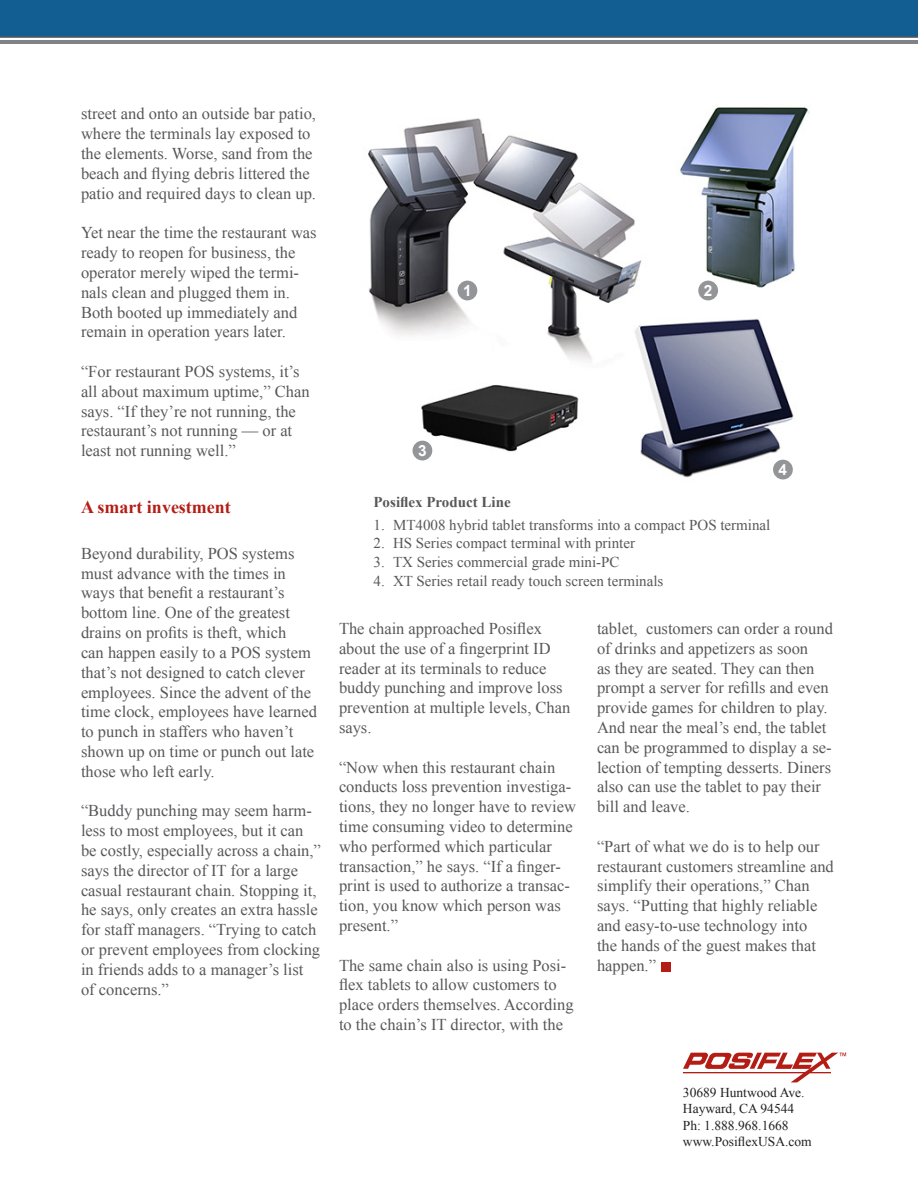
<style>
.page{position:relative;width:918px;height:1202px;background:#fff}
.page>*{position:absolute;margin:0;border:0;box-sizing:border-box;transform-origin:0 0}
.big_subtitle{font:700 18px "Times New Roman";color:#b41d15}
.body{font:16.5px/19.8px "Times New Roman";color:#57585a}
.body-2{font:700 15.45px "Arial";color:#fff}
.body-3{font:15px "Times New Roman";color:#57585a}
.body-4{font:700 15px "Times New Roman";color:#57585a}
.t1{font:13.5px/16.2px "Times New Roman";color:#231f20}
</style>
<div class="page">
<img style="left:368px;top:107px;width:442px;height:373px">
<svg style="left:683px;top:1052px;width:163px;height:30px"></svg>
<div style="left:458px;top:280px;width:19px;height:20px;background:#939598;border-radius:50%"></div>
<div style="left:698px;top:280px;width:20px;height:20px;background:#939598;border-radius:50%"></div>
<div style="left:413px;top:440px;width:19px;height:20px;background:#939598;border-radius:50%"></div>
<div style="left:773px;top:459px;width:20px;height:20px;background:#939598;border-radius:50%"></div>
<div style="left:662px;top:962px;width:9px;height:9px;background:#b41d15"></div>
<div style="left:0;top:0;width:918px;height:36px;background:#125e92"></div>
<hr style="left:0;top:41px;width:918px;height:3px;background:#808285">
<hr style="left:0;top:36px;width:918px;height:2px;background:#57585a">
<p class="body" style="left:81px;top:104px;width:237px">street and onto an outside bar patio, where the terminals lay exposed to the elements. Worse, sand from the beach and flying debris littered the patio and required days to clean up.</p>
<p class="body" style="left:81px;top:223px;width:237px">Yet near the time the restaurant was ready to reopen for business, the operator merely wiped the termi&shy;nals clean and plugged them in.<br>Both booted up immediately and remain in operation years later.</p>
<p class="body" style="left:81px;top:361px;width:230px">“For restaurant POS systems, it’s all about maximum uptime,” Chan says. “If they’re not running, the restaurant’s not running — or at least not running well.”</p>
<p class="big_subtitle" style="left:81px;top:494px;width:151px">A smart investment</p>
<p class="body" style="left:81px;top:543px;width:237px">Beyond durability, POS systems must advance with the times in ways that benefit a restaurant’s bottom line. One of the greatest drains on profits is theft, which<br>can happen easily to a POS system that’s not designed to catch clever employees. Since the advent of the time clock, employees have learned to punch in staffers who haven’t shown up on time or punch out late those who left early.</p>
<p class="body" style="left:81px;top:800px;width:241px">“Buddy punching may seem harm&shy;less to most employees, but it can be costly, especially across a chain,” says the director of IT for a large casual restaurant chain. Stopping it, he says, only creates an extra hassle for staff managers. “Trying to catch or prevent employees from clocking in friends adds to a manager’s list of concerns.”</p>
<p class="body-2" style="left:463px;top:280px;width:10px">1</p>
<p class="body-2" style="left:704px;top:280px;width:10px">2</p>
<p class="body-2" style="left:418px;top:440px;width:10px">3</p>
<p class="body-2" style="left:779px;top:459px;width:10px">4</p>
<p class="body-4" style="left:374px;top:492px;width:139px">Posiflex Product Line</p>
<p class="body-3" style="left:374px;top:514px;width:398px">1. MT4008 hybrid tablet transforms into a compact POS terminal</p>
<p class="body-3" style="left:374px;top:533px;width:263px">2. HS Series compact terminal with printer</p>
<p class="body-3" style="left:374px;top:552px;width:248px">3. TX Series commercial grade mini-PC</p>
<p class="body-3" style="left:374px;top:571px;width:291px">4. XT Series retail ready touch screen terminals</p>
<p class="body" style="left:339px;top:618px;width:233px">The chain approached Posiflex about the use of a fingerprint ID reader at its terminals to reduce buddy punching and improve loss prevention at multiple levels, Chan says.</p>
<p class="body" style="left:339px;top:757px;width:238px">“Now when this restaurant chain conducts loss prevention investiga&shy;tions, they no longer have to review time consuming video to determine who performed which particular transaction,” he says. “If a finger&shy;print is used to authorize a transac&shy;tion, you know which person was present.”</p>
<p class="body" style="left:339px;top:955px;width:236px">The same chain also is using Posi&shy;flex tablets to allow customers to place orders themselves. According to the chain’s IT director, with the</p>
<p class="body" style="left:597px;top:618px;width:237px">tablet, customers can order a round of drinks and appetizers as soon<br>as they are seated. They can then prompt a server for refills and even provide games for children to play.<br>And near the meal’s end, the tablet can be programmed to display a se&shy;lection of tempting desserts. Diners also can use the tablet to pay their bill and leave.</p>
<p class="body" style="left:597px;top:836px;width:238px">“Part of what we do is to help our restaurant customers streamline and simplify their operations,” Chan says. “Putting that highly reliable and easy-to-use technology into<br>the hands of the guest makes that happen.”</p>
<p class="t1" style="left:683px;top:1084px;width:123px">30689 Huntwood Ave.</p>
<p class="t1" style="left:683px;top:1100px;width:113px">Hayward, CA 94544</p>
<p class="t1" style="left:683px;top:1116px;width:130px">Ph: 1.888.968.1668 www.PosiflexUSA.com</p>
</div>
